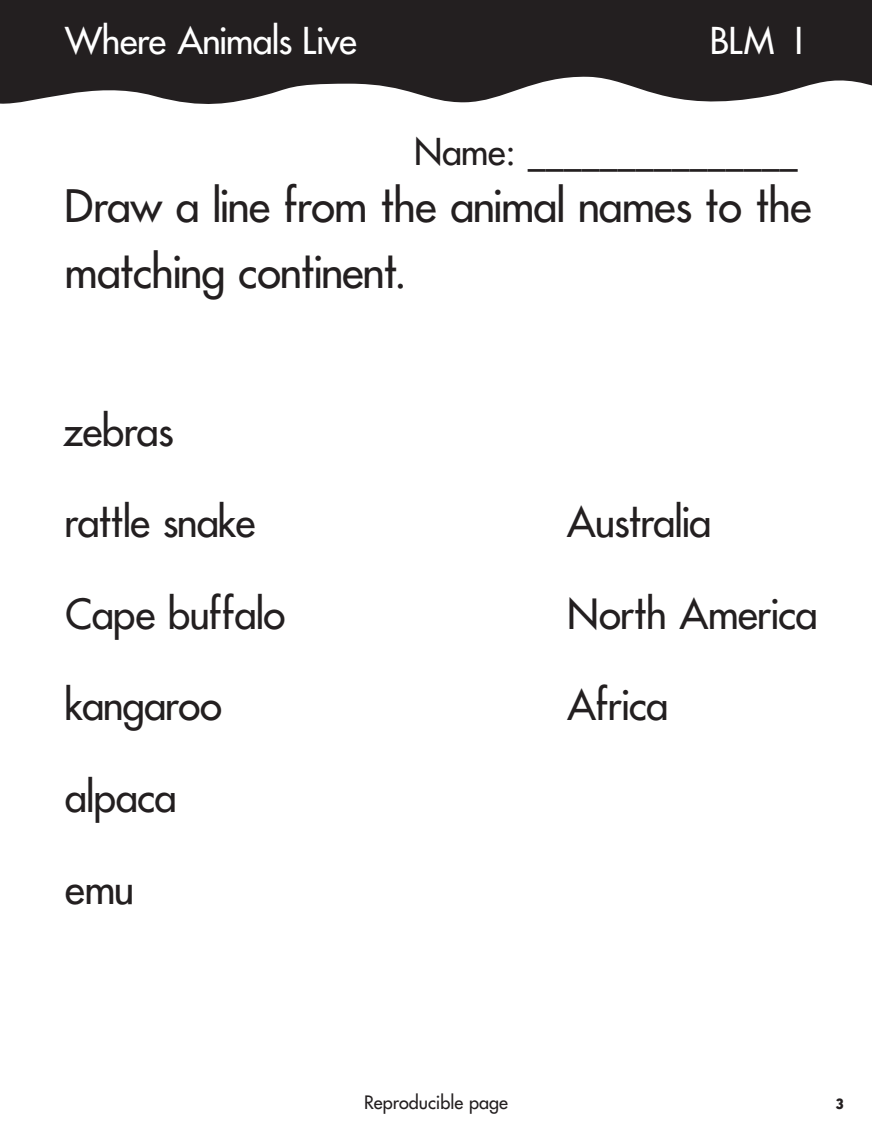
<style>
.page{position:relative;width:872px;height:1136px;background:#fff}
.page>*{position:absolute;margin:0;border:0;box-sizing:border-box;transform-origin:0 0}
.t1{font:43.5px/66px "Futura JUNIORSP";color:#231f20}
.t2{font:40.5px "Futura JUNIORSP";color:#231f20}
.t3{font:36px "Futura JUNIORSP";color:#fff}
.t4{font:36px "Futura JUNIORSP";color:#231f20}
.t5{font:18px "Futura";color:#231f20}
.t6{font:700 18px "Bailey Sans ITC";color:#231f20}
</style>
<div class="page">
<svg style="left:0;top:0;width:872px;height:104px;background:#3b3839"></svg>
<p class="t3" style="left:65px;top:23px;width:293px">Where Animals Live</p>
<p class="t3" style="left:710px;top:23px;width:98px">BLM 1</p>
<p class="t4" style="left:414px;top:134px;width:385px">Name: _______________</p>
<p class="t1" style="left:65px;top:176px;width:748px">Draw a line from the animal names to the matching continent.</p>
<p class="t2" style="left:65px;top:410px;width:109px">zebras</p>
<p class="t2" style="left:65px;top:502px;width:192px">rattle snake</p>
<p class="t2" style="left:567px;top:502px;width:145px">Australia</p>
<p class="t2" style="left:65px;top:593px;width:222px">Cape buffalo</p>
<p class="t2" style="left:567px;top:593px;width:252px">North America</p>
<p class="t2" style="left:65px;top:685px;width:158px">kangaroo</p>
<p class="t2" style="left:567px;top:685px;width:102px">Africa</p>
<p class="t2" style="left:65px;top:776px;width:113px">alpaca</p>
<p class="t2" style="left:65px;top:868px;width:70px">emu</p>
<p class="t5" style="left:364px;top:1093px;width:145px">Reproducible page</p>
<p class="t6" style="left:835px;top:1096px;width:11px">3</p>
</div>
